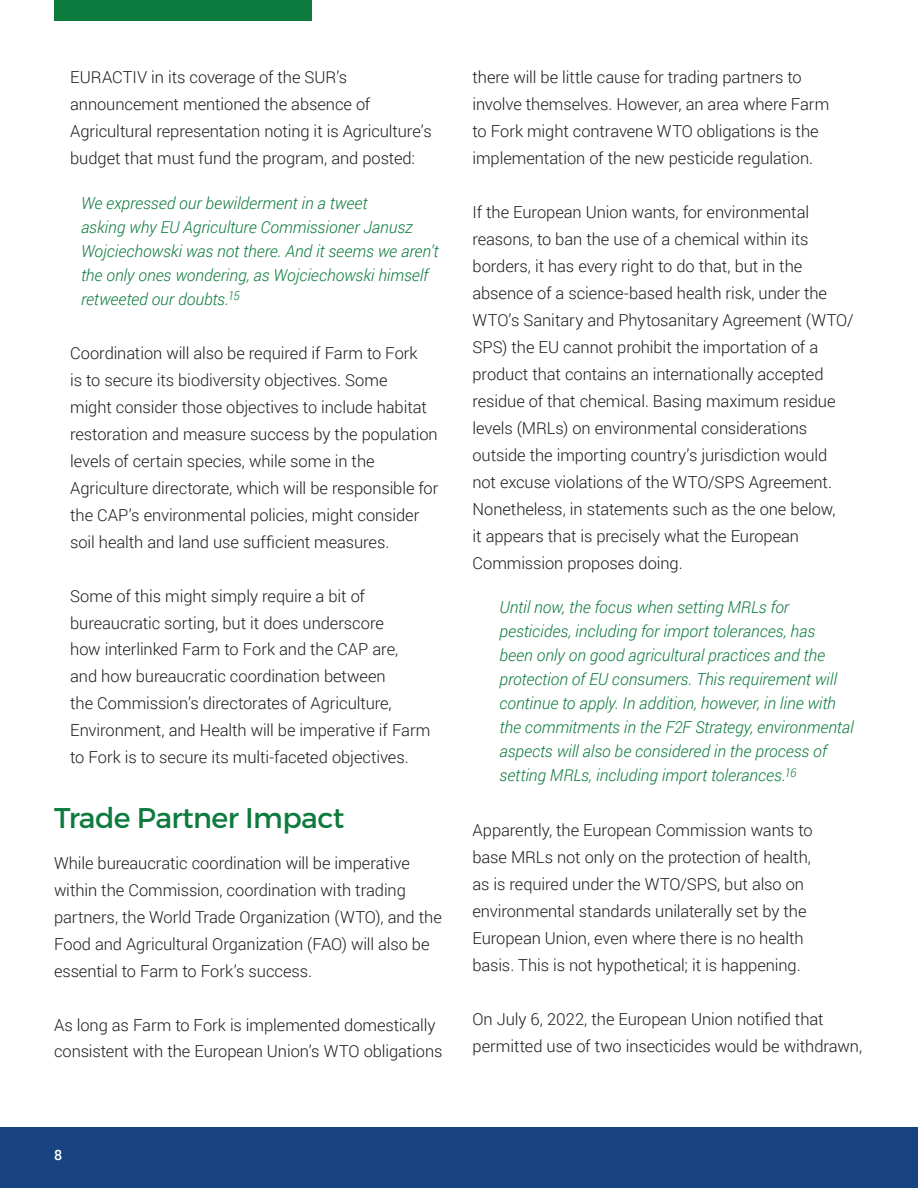
<style>
.page{position:relative;width:918px;height:1188px;background:#fff}
.page>*{position:absolute;margin:0;border:0;box-sizing:border-box;transform-origin:0 0}
.t1{font:28.5px "Montserrat";letter-spacing:-.02em;color:#0d7a3e}
.t2{font:300 16.5px/27px "Roboto";letter-spacing:-.005em;color:#1c1c1c}
.t3{font:italic 300 16.5px/24px "Roboto";color:#0d7a3e}
.t4{font:500 14.25px "Roboto";color:#fff}
</style>
<div class="page">
<div style="left:54px;top:0;width:258px;height:20px;background:#0d7a3e"></div>
<div style="left:0;top:1127px;width:918px;height:61px;background:#174481"></div>
<p class="t2" style="left:70px;top:63px;width:363px">EURACTIV in its coverage of the SUR’s announcement mentioned the absence of Agricultural representation noting it is Agriculture’s budget that must fund the program, and posted:</p>
<p class="t3" style="left:81px;top:190px;width:359px">We expressed our bewilderment in a tweet<br>asking why EU Agriculture Commissioner Janusz Wojciechowski was not there. And it seems we aren’t the only ones wondering, as Wojciechowski himself retweeted our doubts.<sup>15</sup></p>
<p class="t2" style="left:70px;top:339px;width:370px">Coordination will also be required if Farm to Fork<br>is to secure its biodiversity objectives. Some<br>might consider those objectives to include habitat restoration and measure success by the population levels of certain species, while some in the Agriculture directorate, which will be responsible for the CAP’s environmental policies, might consider soil health and land use sufficient measures.</p>
<p class="t2" style="left:70px;top:582px;width:362px">Some of this might simply require a bit of bureaucratic sorting, but it does underscore<br>how interlinked Farm to Fork and the CAP are,<br>and how bureaucratic coordination between<br>the Commission’s directorates of Agriculture, Environment, and Health will be imperative if Farm to Fork is to secure its multi-faceted objectives.</p>
<h1 class="t1" style="left:54px;top:800px;width:292px">Trade Partner Impact</h1>
<p class="t2" style="left:54px;top:849px;width:389px">While bureaucratic coordination will be imperative within the Commission, coordination with trading partners, the World Trade Organization (WTO), and the Food and Agricultural Organization (FAO) will also be essential to Farm to Fork’s success.</p>
<p class="t2" style="left:54px;top:1011px;width:390px">As long as Farm to Fork is implemented domestically consistent with the European Union’s WTO obligations</p>
<p class="t2" style="left:473px;top:63px;width:358px">there will be little cause for trading partners to involve themselves. However, an area where Farm to Fork might contravene WTO obligations is the implementation of the new pesticide regulation.</p>
<p class="t2" style="left:473px;top:198px;width:383px">If the European Union wants, for environmental reasons, to ban the use of a chemical within its borders, it has every right to do that, but in the absence of a science-based health risk, under the WTO’s Sanitary and Phytosanitary Agreement (WTO/ SPS) the EU cannot prohibit the importation of a product that contains an internationally accepted residue of that chemical. Basing maximum residue levels (MRLs) on environmental considerations outside the importing country’s jurisdiction would not excuse violations of the WTO/SPS Agreement.<br>Nonetheless, in statements such as the one below,<br>it appears that is precisely what the European Commission proposes doing.</p>
<p class="t3" style="left:500px;top:595px;width:356px">Until now, the focus when setting MRLs for pesticides, including for import tolerances, has<br>been only on good agricultural practices and the protection of EU consumers. This requirement will continue to apply. In addition, however, in line with the commitments in the F2F Strategy, environmental aspects will also be considered in the process of setting MRLs, including import tolerances.<sup>16</sup></p>
<p class="t2" style="left:472px;top:816px;width:342px">Apparently, the European Commission wants to base MRLs not only on the protection of health, as is required under the WTO/SPS, but also on environmental standards unilaterally set by the European Union, even where there is no health basis. This is not hypothetical; it is happening.</p>
<p class="t2" style="left:472px;top:1005px;width:391px">On July 6, 2022, the European Union notified that permitted use of two insecticides would be withdrawn,</p>
<p class="t4" style="left:54px;top:1145px;width:10px">8</p>
</div>
